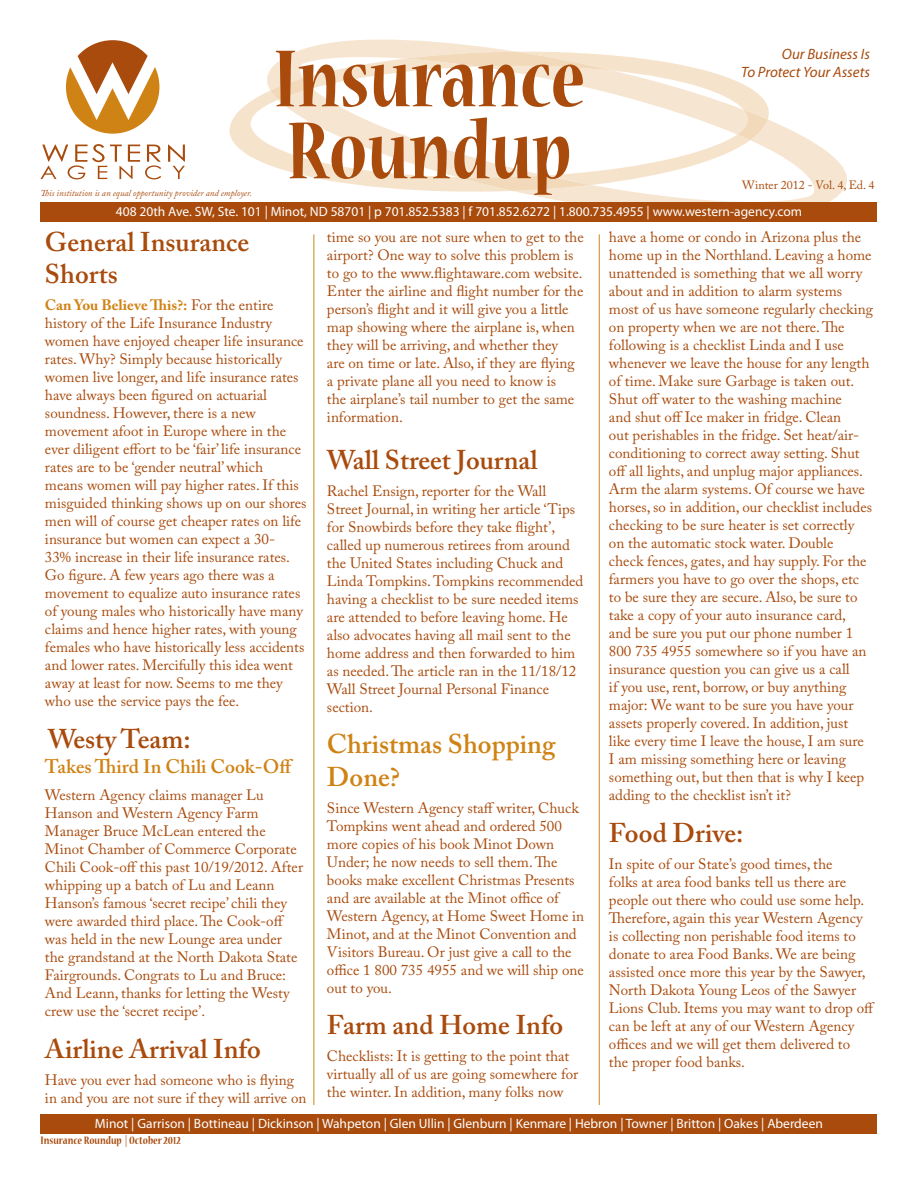
<style>
.page{position:relative;width:918px;height:1188px;background:#fff}
.page>*{position:absolute;margin:0;border:0;box-sizing:border-box;transform-origin:0 0}
.t1{font:700 condensed 90px/72px "Nueva Std";color:#a84b0d}
.t2{font:600 27px/32.4px "Adobe Caslon Pro";color:#a84b0d}
.t3{font:600 27px/32.4px "Adobe Caslon Pro";color:#d08315}
.t4{font:600 19.5px "Adobe Caslon Pro";color:#d08315}
.t5{font:15px/18px "Adobe Caslon Pro";color:#a84b0d}
.t6{font:italic 15px/18px "Myriad Pro";color:#a84b0d;text-align:right}
.t7{font:13.5px "Myriad Pro";color:#fff}
.t8{font:700 condensed 12px "Nueva Std";color:#a84b0d}
.t9{font:12px "Adobe Caslon Pro";color:#a84b0d}
.t10{font:italic 9px "Adobe Caslon Pro";color:#a84b0d}
.s1{font-weight:700;color:#d08315}
</style>
<div class="page">
<svg style="left:230px;top:92px;width:37px;height:72px;fill:#f6e4cd"></svg>
<svg style="left:267px;top:40px;width:580px;height:162px"></svg>
<svg style="left:270px;top:52px;width:498px;height:139px"></svg>
<div style="left:40px;top:202px;width:838px;height:20px;background:#a84b0d"></div>
<div style="left:40px;top:1114px;width:838px;height:20px;background:#a84b0d"></div>
<svg style="left:66px;top:40px;width:93px;height:94px"></svg>
<svg style="left:41px;top:144px;width:120px;height:35px"></svg>
<svg style="left:168px;top:145px;width:17px;height:34px"></svg>
<hr style="left:314px;top:234px;width:1px;height:871px;background:#d08315">
<hr style="left:599px;top:234px;width:1px;height:871px;background:#d08315">
<p class="t10" style="left:40px;top:187px;width:213px">This institution is an equal opportunity provider and employer.</p>
<h1 class="t1" style="left:273px;top:48px;width:313px">Insurance<br>Roundup</h1>
<p class="t6" style="left:741px;top:45px;width:130px">Our Business Is<br>To Protect Your Assets</p>
<p class="t9" style="left:742px;top:178px;width:134px">Winter 2012 - Vol. 4, Ed. 4</p>
<p class="t7" style="left:116px;top:203px;width:688px">408 20th Ave. SW, Ste. 101 | Minot, ND 58701 | p 701.852.5383 | f 701.852.6272 | 1.800.735.4955 | www.western-agency.com</p>
<h2 class="t2" style="left:45px;top:226px;width:206px">General Insurance<br>Shorts</h2>
<p class="t5" style="left:45px;top:296px;width:263px"><span class="s1">Can You Believe This?:</span> For the entire history of the Life Insurance Industry women have enjoyed cheaper life insurance rates. Why? Simply because historically women live longer, and life insurance rates have always been figured on actuarial soundness. However, there is a new movement afoot in Europe where in the ever diligent effort to be ‘fair’ life insurance rates are to be ‘gender neutral’ which<br>means women will pay higher rates. If this misguided thinking shows up on our shores men will of course get cheaper rates on life insurance but women can expect a 30-<br>33% increase in their life insurance rates.<br>Go figure. A few years ago there was a movement to equalize auto insurance rates of young males who historically have many claims and hence higher rates, with young females who have historically less accidents and lower rates. Mercifully this idea went away at least for now. Seems to me they who use the service pays the fee.</p>
<h2 class="t2" style="left:48px;top:722px;width:145px">Westy Team:</h2>
<h3 class="t4" style="left:45px;top:755px;width:250px">Takes Third In Chili Cook-Off</h3>
<p class="t5" style="left:45px;top:786px;width:260px">Western Agency claims manager Lu Hanson and Western Agency Farm Manager Bruce McLean entered the Minot Chamber of Commerce Corporate Chili Cook-off this past 10/19/2012. After whipping up a batch of Lu and Leann Hanson’s famous ‘secret recipe’ chili they were awarded third place. The Cook-off was held in the new Lounge area under the grandstand at the North Dakota State Fairgrounds. Congrats to Lu and Bruce:<br>And Leann, thanks for letting the Westy crew use the ‘secret recipe’.</p>
<h2 class="t2" style="left:45px;top:1032px;width:217px">Airline Arrival Info</h2>
<p class="t5" style="left:45px;top:1071px;width:263px">Have you ever had someone who is flying in and you are not sure if they will arrive on</p>
<p class="t5" style="left:327px;top:228px;width:258px">time so you are not sure when to get to the airport? One way to solve this problem is to go to the www.flightaware.com website.<br>Enter the airline and flight number for the person’s flight and it will give you a little map showing where the airplane is, when they will be arriving, and whether they<br>are on time or late. Also, if they are flying a private plane all you need to know is<br>the airplane’s tail number to get the same information.</p>
<h2 class="t2" style="left:327px;top:443px;width:212px">Wall Street Journal</h2>
<p class="t5" style="left:327px;top:482px;width:258px">Rachel Ensign, reporter for the Wall Street Journal, in writing her article ‘Tips for Snowbirds before they take flight’, called up numerous retirees from around the United States including Chuck and Linda Tompkins. Tompkins recommended having a checklist to be sure needed items are attended to before leaving home. He also advocates having all mail sent to the home address and then forwarded to him as needed. The article ran in the 11/18/12<br>Wall Street Journal Personal Finance section.</p>
<h2 class="t3" style="left:327px;top:728px;width:230px">Christmas Shopping<br>Done?</h2>
<p class="t5" style="left:327px;top:798px;width:259px">Since Western Agency staff writer, Chuck Tompkins went ahead and ordered 500 more copies of his book Minot Down Under; he now needs to sell them. The books make excellent Christmas Presents and are available at the Minot office of Western Agency, at Home Sweet Home in Minot, and at the Minot Convention and Visitors Bureau. Or just give a call to the office 1 800 735 4955 and we will ship one out to you.</p>
<h2 class="t2" style="left:327px;top:1008px;width:238px">Farm and Home Info</h2>
<p class="t5" style="left:327px;top:1047px;width:253px">Checklists: It is getting to the point that virtually all of us are going somewhere for the winter. In addition, many folks now</p>
<p class="t5" style="left:609px;top:228px;width:266px">have a home or condo in Arizona plus the home up in the Northland. Leaving a home unattended is something that we all worry about and in addition to alarm systems most of us have someone regularly checking on property when we are not there. The following is a checklist Linda and I use whenever we leave the house for any length of time. Make sure Garbage is taken out.<br>Shut off water to the washing machine<br>and shut off Ice maker in fridge. Clean<br>out perishables in the fridge. Set heat/air&shy;conditioning to correct away setting. Shut off all lights, and unplug major appliances.<br>Arm the alarm systems. Of course we have horses, so in addition, our checklist includes checking to be sure heater is set correctly on the automatic stock water. Double<br>check fences, gates, and hay supply. For the farmers you have to go over the shops, etc to be sure they are secure. Also, be sure to take a copy of your auto insurance card,<br>and be sure you put our phone number 1<br>800 735 4955 somewhere so if you have an insurance question you can give us a call<br>if you use, rent, borrow, or buy anything major: We want to be sure you have your assets properly covered. In addition, just like every time I leave the house, I am sure I am missing something here or leaving something out, but then that is why I keep adding to the checklist isn’t it?</p>
<h2 class="t2" style="left:609px;top:816px;width:136px">Food Drive:</h2>
<p class="t5" style="left:609px;top:854px;width:267px">In spite of our State’s good times, the<br>folks at area food banks tell us there are people out there who could use some help.<br>Therefore, again this year Western Agency is collecting non perishable food items to donate to area Food Banks. We are being assisted once more this year by the Sawyer, North Dakota Young Leos of the Sawyer Lions Club. Items you may want to drop off can be left at any of our Western Agency offices and we will get them delivered to<br>the proper food banks.</p>
<p class="t7" style="left:95px;top:1115px;width:730px">Minot | Garrison | Bottineau | Dickinson | Wahpeton | Glen Ullin | Glenburn | Kenmare | Hebron | Towner | Britton | Oakes | Aberdeen</p>
<p class="t8" style="left:40px;top:1135px;width:142px">Insurance Roundup | October 2012</p>
</div>
